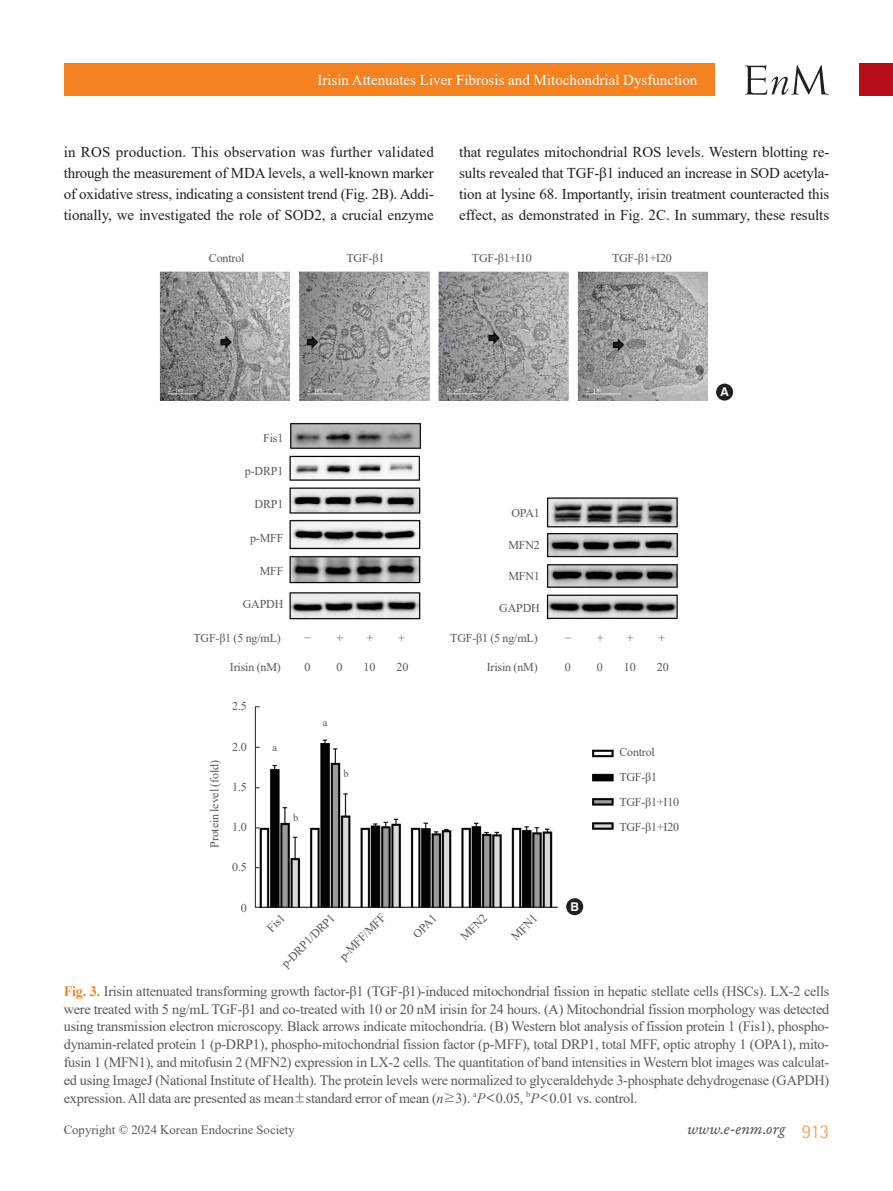
<style>
.page{position:relative;width:893px;height:1191px;background:#fff}
.page>*{position:absolute;margin:0;border:0;box-sizing:border-box;transform-origin:0 0}
.t1{font:16.5px "Garamond Premr Pro It Capt";color:#57585a}
.t2{font:15px/21px "Times New Roman";letter-spacing:-.005em;color:#231f20;text-align:justify}
.t3{font:15px "Times New Roman";color:#fff}
.t4{font:14.25px/17.9px "Times New Roman";letter-spacing:-.015em;color:#57585a;text-align:justify}
.t5{font:12.75px "Times New Roman";color:#57585a}
.t6{font:700 12.15px "Swiss 721 BT";color:#fff}
.t7{font:12px/24.9px "Times New Roman";letter-spacing:-.015em;color:#57585a}
.t8{font:10.5px "Times New Roman";color:#57585a}
.s1{font-weight:700;color:#f58220}
.s2{font-family:"Dotum"}
.s3{font-style:italic}
.s4{font-family:"Rotis Semi Sans Std";font-weight:300;font-size:19.5px;color:#f79848}
</style>
<div class="page">
<div style="left:859px;top:64px;width:34px;height:32px;background:#b50e16"></div>
<div style="left:64px;top:64px;width:650px;height:32px;background:#f58220"></div>
<svg style="left:744px;top:65px;width:85px;height:30px"></svg>
<img style="left:159px;top:271px;width:549px;height:129px">
<div style="left:716px;top:383px;width:17px;height:17px;background:#231f20;border-radius:50%"></div>
<img style="left:289px;top:422px;width:133px;height:198px">
<img style="left:546px;top:497px;width:132px;height:123px">
<img style="left:260px;top:739px;width:354px;height:168px">
<div style="left:264px;top:742px;width:22px;height:13px;background:#fff"></div>
<div style="left:291px;top:812px;width:9px;height:14px;background:#fff"></div>
<div style="left:341px;top:768px;width:10px;height:14px;background:#fff"></div>
<hr style="left:255px;top:706px;width:1px;height:201px;background:#231f20">
<hr style="left:255px;top:906px;width:303px;height:1px;background:#231f20">
<div style="left:566px;top:898px;width:17px;height:17px;background:#231f20;border-radius:50%"></div>
<p class="t3" style="left:317px;top:69px;width:381px">Irisin Attenuates Liver Fibrosis and Mitochondrial Dysfunction</p>
<p class="t2" style="left:64px;top:141px;width:372px">in ROS production. This observation was further validated through the measurement of MDA levels, a well-known marker of oxidative stress, indicating a consistent trend (Fig. 2B). Addi&shy;tionally, we investigated the role of SOD2, a crucial enzyme</p>
<p class="t2" style="left:459px;top:141px;width:372px">that regulates mitochondrial ROS levels. Western blotting re&shy;sults revealed that TGF-β1 induced an increase in SOD acetyla&shy;tion at lysine 68. Importantly, irisin treatment counteracted this effect, as demonstrated in Fig. 2C. In summary, these results</p>
<p class="t7" style="left:209px;top:245px;width:37px">Control</p>
<p class="t7" style="left:346px;top:245px;width:39px">TGF-β1</p>
<p class="t7" style="left:472px;top:245px;width:61px">TGF-β1+I10</p>
<p class="t7" style="left:612px;top:245px;width:61px">TGF-β1+I20</p>
<p class="t7" style="left:263px;top:425px;width:22px">Fis1</p>
<p class="t7" style="left:245px;top:458px;width:40px">p-DRP1</p>
<p class="t7" style="left:255px;top:491px;width:30px">DRP1</p>
<p class="t7" style="left:250px;top:525px;width:35px">p-MFF</p>
<p class="t7" style="left:260px;top:558px;width:25px">MFF</p>
<p class="t7" style="left:243px;top:591px;width:42px">GAPDH</p>
<p class="t7" style="left:193px;top:625px;width:89px">TGF-β1 (5 ng/mL)</p>
<p class="t7" style="left:230px;top:654px;width:52px">Irisin (nM)</p>
<p class="t7" style="left:305px;top:625px;width:8px">−</p>
<p class="t7" style="left:337px;top:625px;width:8px">+</p>
<p class="t7" style="left:367px;top:625px;width:8px">+</p>
<p class="t7" style="left:398px;top:625px;width:8px">+</p>
<p class="t7" style="left:305px;top:654px;width:7px">0</p>
<p class="t7" style="left:337px;top:654px;width:7px">0</p>
<p class="t7" style="left:364px;top:654px;width:13px">10</p>
<p class="t7" style="left:397px;top:654px;width:13px">20</p>
<p class="t7" style="left:511px;top:500px;width:30px">OPA1</p>
<p class="t7" style="left:508px;top:532px;width:33px">MFN2</p>
<p class="t7" style="left:508px;top:563px;width:33px">MFN1</p>
<p class="t7" style="left:499px;top:595px;width:42px">GAPDH</p>
<p class="t7" style="left:450px;top:625px;width:89px">TGF-β1 (5 ng/mL)</p>
<p class="t7" style="left:487px;top:654px;width:52px">Irisin (nM)</p>
<p class="t7" style="left:202px;top:847px;width:89px;rotate:-90deg">Protein level (fold)</p>
<p class="t7" style="left:232px;top:693px;width:16px">2.5</p>
<p class="t7" style="left:232px;top:734px;width:16px">2.0</p>
<p class="t7" style="left:232px;top:774px;width:16px">1.5</p>
<p class="t7" style="left:232px;top:814px;width:16px">1.0</p>
<p class="t7" style="left:232px;top:854px;width:16px">0.5</p>
<p class="t7" style="left:241px;top:894px;width:7px">0</p>
<p class="t8" style="left:273px;top:740px;width:6px">a</p>
<p class="t8" style="left:293px;top:810px;width:7px">b</p>
<p class="t8" style="left:323px;top:715px;width:6px">a</p>
<p class="t8" style="left:343px;top:766px;width:7px">b</p>
<p class="t7" style="left:274px;top:956px;width:72px;rotate:-45deg">p-DRP1/DRP1</p>
<p class="t7" style="left:332px;top:949px;width:61px;rotate:-45deg">p-MFF/MFF</p>
<p class="t7" style="left:406px;top:927px;width:30px;rotate:-45deg">OPA1</p>
<p class="t7" style="left:454px;top:929px;width:33px;rotate:-45deg">MFN2</p>
<p class="t7" style="left:504px;top:929px;width:33px;rotate:-45deg">MFN1</p>
<p class="t7" style="left:260px;top:921px;width:22px;rotate:-45deg">Fis1</p>
<p class="t7" style="left:565px;top:625px;width:8px">−</p>
<p class="t7" style="left:597px;top:625px;width:8px">+</p>
<p class="t7" style="left:627px;top:625px;width:8px">+</p>
<p class="t7" style="left:658px;top:625px;width:8px">+</p>
<p class="t7" style="left:565px;top:654px;width:7px">0</p>
<p class="t7" style="left:597px;top:654px;width:7px">0</p>
<p class="t7" style="left:624px;top:654px;width:13px">10</p>
<p class="t7" style="left:657px;top:654px;width:13px">20</p>
<p class="t6" style="left:570px;top:899px;width:10px">B</p>
<p class="t7" style="left:619px;top:739px;width:61px">Control<br>TGF-β1<br>TGF-β1+I10<br>TGF-β1+I20</p>
<p class="t6" style="left:720px;top:385px;width:10px">A</p>
<p class="t4" style="left:64px;top:981px;width:767px"><span class="s1">Fig. 3.</span> Irisin attenuated transforming growth factor-β1 (TGF-β1)-induced mitochondrial fission in hepatic stellate cells (HSCs). LX-2 cells were treated with 5 ng/mL TGF-β1 and co-treated with 10 or 20 nM irisin for 24 hours. (A) Mitochondrial fission morphology was detected using transmission electron microscopy. Black arrows indicate mitochondria. (B) Western blot analysis of fission protein 1 (Fis1), phospho&shy;dynamin-related protein 1 (p-DRP1), phospho-mitochondrial fission factor (p-MFF), total DRP1, total MFF, optic atrophy 1 (OPA1), mito&shy;fusin 1 (MFN1), and mitofusin 2 (MFN2) expression in LX-2 cells. The quantitation of band intensities in Western blot images was calculat&shy;ed using ImageJ (National Institute of Health). The protein levels were normalized to glyceraldehyde 3-phosphate dehydrogenase (GAPDH) expression. All data are presented as mean<span class="s2">±</span>standard error of mean (<span class="s3">n</span><span class="s2">≥</span>3). <sup>a</sup><span class="s3">P</span><span class="s2">&lt;</span>0.05, <sup>b</sup><span class="s3">P</span><span class="s2">&lt;</span>0.01 vs. control.</p>
<p class="t5" style="left:64px;top:1120px;width:233px">Copyright © 2024 Korean Endocrine Society</p>
<p class="t1" style="left:687px;top:1118px;width:144px">www.e-enm.org <span class="s4">913</span></p>
</div>
